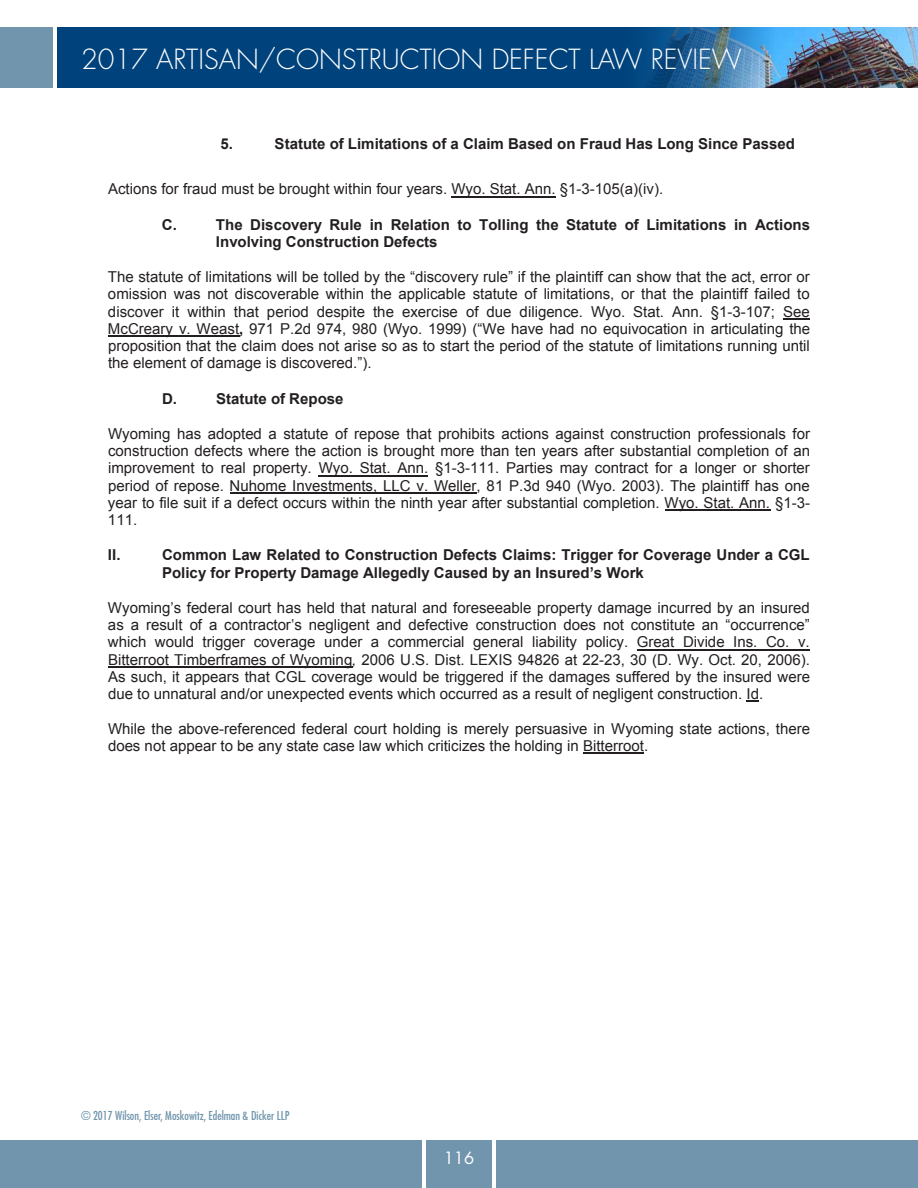
<style>
.page{position:relative;width:918px;height:1188px;background:#fff}
.page>*{position:absolute;margin:0;border:0;box-sizing:border-box;transform-origin:0 0}
.Page_Heading_24_28{font:300 27px "Futura Std";color:#fff}
.t1{font:16.5px "Futura Std";color:#fff}
.t2{font:15px/17.2px "Arial";color:#231f20;text-align:justify}
.t3{font:700 15px/17.2px "Arial";color:#231f20}
.t4{font:condensed 12px "Futura Std";color:#7095ac}
.s1{font-weight:700}
.s2{font-style:italic}
</style>
<div class="page">
<div style="left:426px;top:1141px;width:66px;height:47px;background:#7095ac"></div>
<div style="left:497px;top:1141px;width:421px;height:47px;background:#7095ac"></div>
<div style="left:0;top:1141px;width:421px;height:47px;background:#7095ac"></div>
<div style="left:57px;top:27px;width:861px;height:61px;background:#00437c"></div>
<img style="left:646px;top:27px;width:272px;height:61px">
<div style="left:0;top:27px;width:52px;height:61px;background:#7095ac"></div>
<hr style="left:452px;top:196px;width:104px;height:1px;background:#231f20">
<svg style="left:783px;top:318px;width:27px;height:1px"></svg>
<hr style="left:108px;top:336px;width:131px;height:1px;background:#231f20">
<hr style="left:319px;top:475px;width:109px;height:1px;background:#231f20">
<hr style="left:230px;top:492px;width:247px;height:1px;background:#231f20">
<hr style="left:665px;top:510px;width:105px;height:1px;background:#231f20">
<hr style="left:637px;top:649px;width:173px;height:1px;background:#231f20">
<hr style="left:108px;top:666px;width:244px;height:1px;background:#231f20">
<svg style="left:747px;top:701px;width:12px;height:1px"></svg>
<hr style="left:583px;top:753px;width:61px;height:1px;background:#231f20">
<p class="Page_Heading_24_28" style="left:81px;top:42px;width:662px">2017 ARTISAN/CONSTRUCTION DEFECT LAW REVIEW</p>
<p class="t3" style="left:221px;top:135px;width:14px">5.</p>
<p class="t3" style="left:275px;top:135px;width:522px">Statute of Limitations of a Claim Based on Fraud Has Long Since Passed</p>
<p class="t2" style="left:108px;top:181px;width:557px">Actions for fraud must be brought within four years. Wyo. Stat. Ann. §1-3-105(a)(iv).</p>
<p class="t3" style="left:162px;top:216px;width:17px">C.</p>
<p class="t3" style="left:216px;top:216px;width:596px">The Discovery Rule in Relation to Tolling the Statute of Limitations in Actions<br>Involving Construction Defects</p>
<p class="t2" style="left:108px;top:268px;width:704px">The statute of limitations will be tolled by the “discovery rule” if the plaintiff can show that the act, error or omission was not discoverable within the applicable statute of limitations, or that the plaintiff failed to discover it within that period despite the exercise of due diligence. Wyo. Stat. Ann. §1-3-107; See McCreary v. Weast<span class="s1">,</span> 971 P.2d 974, 980 (Wyo. 1999) (“We have had no equivocation in articulating the proposition that the claim does not arise so as to start the period of the statute of limitations running until the element of damage is discovered.”).</p>
<p class="t3" style="left:162px;top:390px;width:17px">D.</p>
<p class="t3" style="left:216px;top:390px;width:129px">Statute of Repose</p>
<p class="t2" style="left:108px;top:425px;width:704px">Wyoming has adopted a statute of repose that prohibits actions against construction professionals for construction defects where the action is brought more than ten years after substantial completion of an improvement to real property. Wyo. Stat. Ann. §1-3-111. Parties may contract for a longer or shorter period of repose. Nuhome Investments, LLC v. Weller, 81 P.3d 940 (Wyo. 2003). The plaintiff has one year to file suit if a defect occurs within the ninth year after substantial completion. Wyo. Stat. Ann. §1-3- 111.</p>
<p class="t3" style="left:108px;top:547px;width:14px">II.</p>
<p class="t3" style="left:162px;top:547px;width:649px">Common Law Related to Construction Defects Claims: Trigger for Coverage Under a CGL<br>Policy for Property Damage Allegedly Caused by an Insured’s Work</p>
<p class="t2" style="left:108px;top:599px;width:704px">Wyoming’s federal court has held that natural and foreseeable property damage incurred by an insured as a result of a contractor’s negligent and defective construction does not constitute an “occurrence” which would trigger coverage under a commercial general liability policy. Great Divide Ins. Co. v.<br>Bitterroot Timberframes of Wyoming<span class="s2">,</span> 2006 U.S. Dist. LEXIS 94826 at 22-23, 30 (D. Wy. Oct. 20, 2006).<br>As such, it appears that CGL coverage would be triggered if the damages suffered by the insured were due to unnatural and/or unexpected events which occurred as a result of negligent construction. Id.</p>
<p class="t2" style="left:108px;top:720px;width:704px">While the above-referenced federal court holding is merely persuasive in Wyoming state actions, there does not appear to be any state case law which criticizes the holding in Bitterroot.</p>
<p class="t4" style="left:81px;top:1109px;width:210px">© 2017 Wilson, Elser, Moskowitz, Edelman &amp; Dicker LLP</p>
<p class="t1" style="left:444px;top:1147px;width:32px">116</p>
</div>
